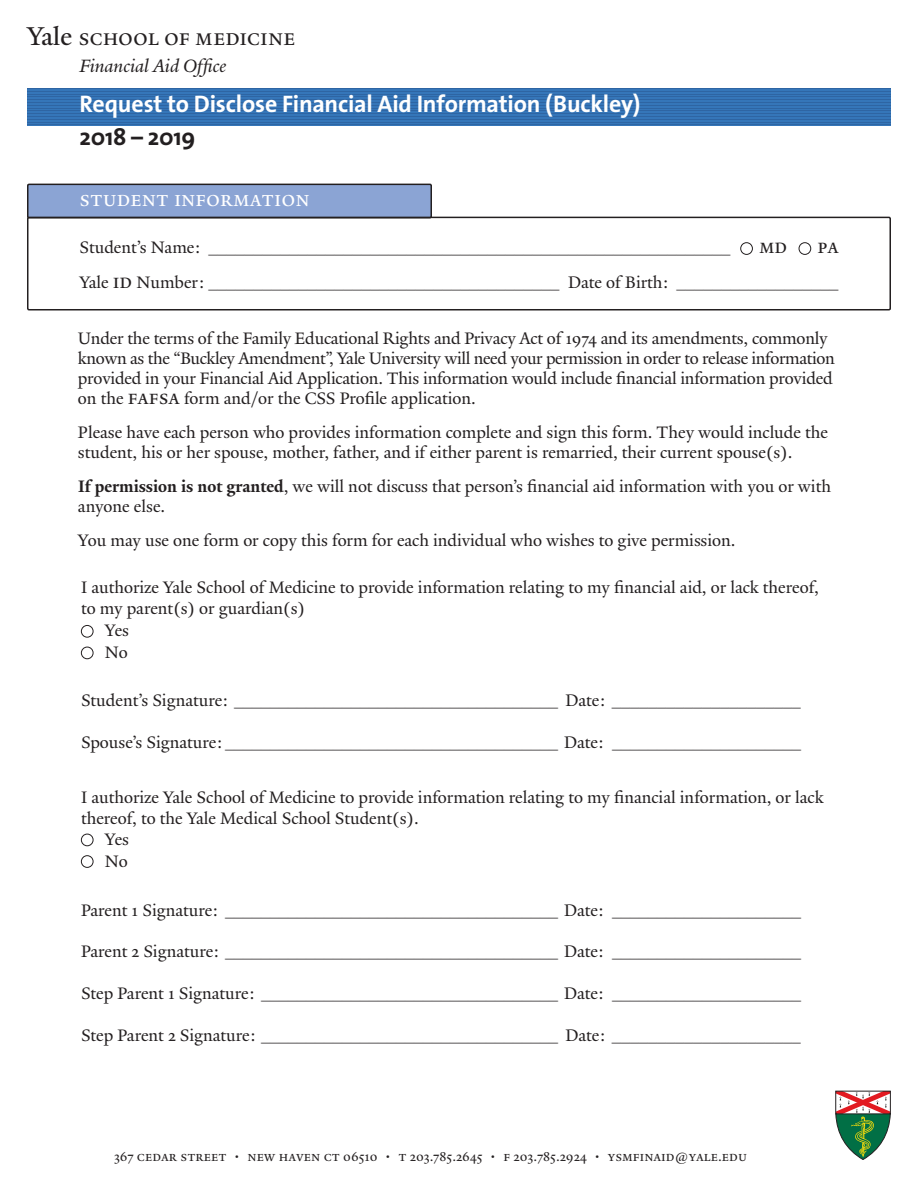
<style>
.page{position:relative;width:918px;height:1188px;background:#fff}
.page>*{position:absolute;margin:0;border:0;box-sizing:border-box;transform-origin:0 0}
.t1{font:700 24px "The Sans";letter-spacing:-.01em;color:#fff}
.t2{font:700 24px "The Sans";letter-spacing:-.01em;color:#231f20}
.t3{font:23.85px "Yale Design Small Cap";color:#231f20}
.t4{font:22.5px "Yale Design Web Small Cap";color:#fff}
.t5{font:21px "Yale Design Web Small Cap";color:#231f20}
.t6{font:italic 19.35px "Yale Design";color:#231f20}
.t7{font:18px/20.2px "Yale Design";color:#231f20}
.t8{font:18px "Yale Design";letter-spacing:-.02em;color:#231f20}
.t9{font:14.4px "Yale Design Small Cap";color:#231f20}
.s1{font-family:"Yale Marks Two";font-size:27.9px}
.s2{font-family:"Yale Design Web Small Cap";font-size:21px}
.s3{font-weight:700}
</style>
<div class="page">
<svg style="left:835px;top:1091px;width:56px;height:69px"></svg>
<div style="left:27px;top:88px;width:864px;height:38px;background:#3576b9"></div>
<hr style="left:27px;top:88px;width:864px;height:1px;background:#2e65a3">
<hr style="left:27px;top:91px;width:864px;height:1px;background:#2e65a3">
<hr style="left:27px;top:94px;width:864px;height:1px;background:#2e65a3">
<hr style="left:27px;top:96px;width:864px;height:1px;background:#2e65a3">
<hr style="left:27px;top:99px;width:864px;height:1px;background:#2e65a3">
<hr style="left:27px;top:102px;width:864px;height:1px;background:#2e65a3">
<hr style="left:27px;top:105px;width:864px;height:1px;background:#2e65a3">
<hr style="left:27px;top:108px;width:864px;height:1px;background:#2e65a3">
<hr style="left:27px;top:110px;width:864px;height:1px;background:#2e65a3">
<hr style="left:27px;top:113px;width:864px;height:1px;background:#2e65a3">
<hr style="left:27px;top:116px;width:864px;height:1px;background:#2e65a3">
<hr style="left:27px;top:119px;width:864px;height:1px;background:#2e65a3">
<hr style="left:27px;top:122px;width:864px;height:1px;background:#2e65a3">
<hr style="left:27px;top:124px;width:864px;height:1px;background:#2e65a3">
<div style="left:81px;top:625px;width:12px;height:13px;border:1px solid #231f20;border-radius:50%"></div>
<div style="left:81px;top:834px;width:12px;height:12px;border:1px solid #231f20;border-radius:50%"></div>
<div style="left:81px;top:647px;width:12px;height:12px;border:1px solid #231f20;border-radius:50%"></div>
<div style="left:81px;top:855px;width:12px;height:13px;border:1px solid #231f20;border-radius:50%"></div>
<div style="left:28px;top:184px;width:403px;height:34px;background:#8ba4d4"></div>
<div style="left:27px;top:184px;width:405px;height:34px;border:2px solid #231f20"></div>
<div style="left:27px;top:217px;width:864px;height:93px;border:2px solid #231f20"></div>
<div style="left:740px;top:242px;width:13px;height:13px;border:1px solid #231f20;border-radius:50%"></div>
<div style="left:799px;top:242px;width:12px;height:13px;border:1px solid #231f20;border-radius:50%"></div>
<h2 class="t3" style="left:27px;top:23px;width:270px"><span class="s1">Y</span> school of medicine</h2>
<p class="t6" style="left:79px;top:55px;width:148px">Financial Aid Office</p>
<h1 class="t1" style="left:79px;top:84px;width:563px">Request to Disclose Financial Aid Information (Buckley)</h1>
<h1 class="t2" style="left:79px;top:117px;width:118px">2018 – 2019</h1>
<p class="t4" style="left:80px;top:185px;width:232px">Student information</p>
<p class="t7" style="left:79px;top:237px;width:653px">Student’s Name: __________________________________________________________</p>
<p class="t5" style="left:759px;top:234px;width:30px">MD</p>
<p class="t5" style="left:818px;top:234px;width:23px">pa</p>
<p class="t7" style="left:79px;top:272px;width:760px">Yale <span class="s2">ID</span> Number: _______________________________________ Date of Birth: __________________</p>
<p class="t7" style="left:78px;top:328px;width:751px">Under the terms of the Family Educational Rights and Privacy Act of 1974 and its amendments, commonly</p>
<p class="t8" style="left:78px;top:347px;width:758px">known as the “Buckley Amendment”, Yale University will need your permission in order to release information</p>
<p class="t7" style="left:78px;top:368px;width:756px">provided in your Financial Aid Application. This information would include financial information provided</p>
<p class="t7" style="left:78px;top:388px;width:400px">on the <span class="s2">FAFSA</span> form and/or the CSS Profile application.</p>
<p class="t7" style="left:78px;top:422px;width:752px">Please have each person who provides information complete and sign this form. They would include the student, his or her spouse, mother, father, and if either parent is remarried, their current spouse(s).</p>
<p class="t7" style="left:78px;top:476px;width:755px"><span class="s3">If permission is not granted</span>, we will not discuss that person’s financial aid information with you or with anyone else.</p>
<p class="t7" style="left:78px;top:530px;width:659px">You may use one form or copy this form for each individual who wishes to give permission.</p>
<p class="t7" style="left:81px;top:577px;width:739px">I authorize Yale School of Medicine to provide information relating to my financial aid, or lack thereof, to my parent(s) or guardian(s)</p>
<p class="t7" style="left:105px;top:620px;width:26px">Yes</p>
<p class="t7" style="left:105px;top:642px;width:24px">No</p>
<p class="t7" style="left:81px;top:690px;width:721px">Student’s Signature: ____________________________________ Date: _____________________</p>
<p class="t7" style="left:81px;top:732px;width:722px">Spouse’s Signature: _____________________________________ Date: _____________________</p>
<p class="t7" style="left:81px;top:788px;width:744px">I authorize Yale School of Medicine to provide information relating to my financial information, or lack thereof, to the Yale Medical School Student(s).</p>
<p class="t7" style="left:105px;top:829px;width:26px">Yes</p>
<p class="t7" style="left:105px;top:851px;width:24px">No</p>
<p class="t7" style="left:81px;top:900px;width:722px">Parent 1 Signature: _____________________________________ Date: _____________________</p>
<p class="t7" style="left:81px;top:941px;width:722px">Parent 2 Signature: _____________________________________ Date: _____________________</p>
<p class="t7" style="left:81px;top:983px;width:722px">Step Parent 1 Signature: _________________________________ Date: _____________________</p>
<p class="t7" style="left:81px;top:1025px;width:721px">Step Parent 2 Signature: _________________________________ Date: _____________________</p>
<p class="t9" style="left:114px;top:1148px;width:634px">367 cedar street • new haven ct 06510 • t 203.785.2645 • f 203.785.2924 • ysmfinaid@yale.edu</p>
</div>
